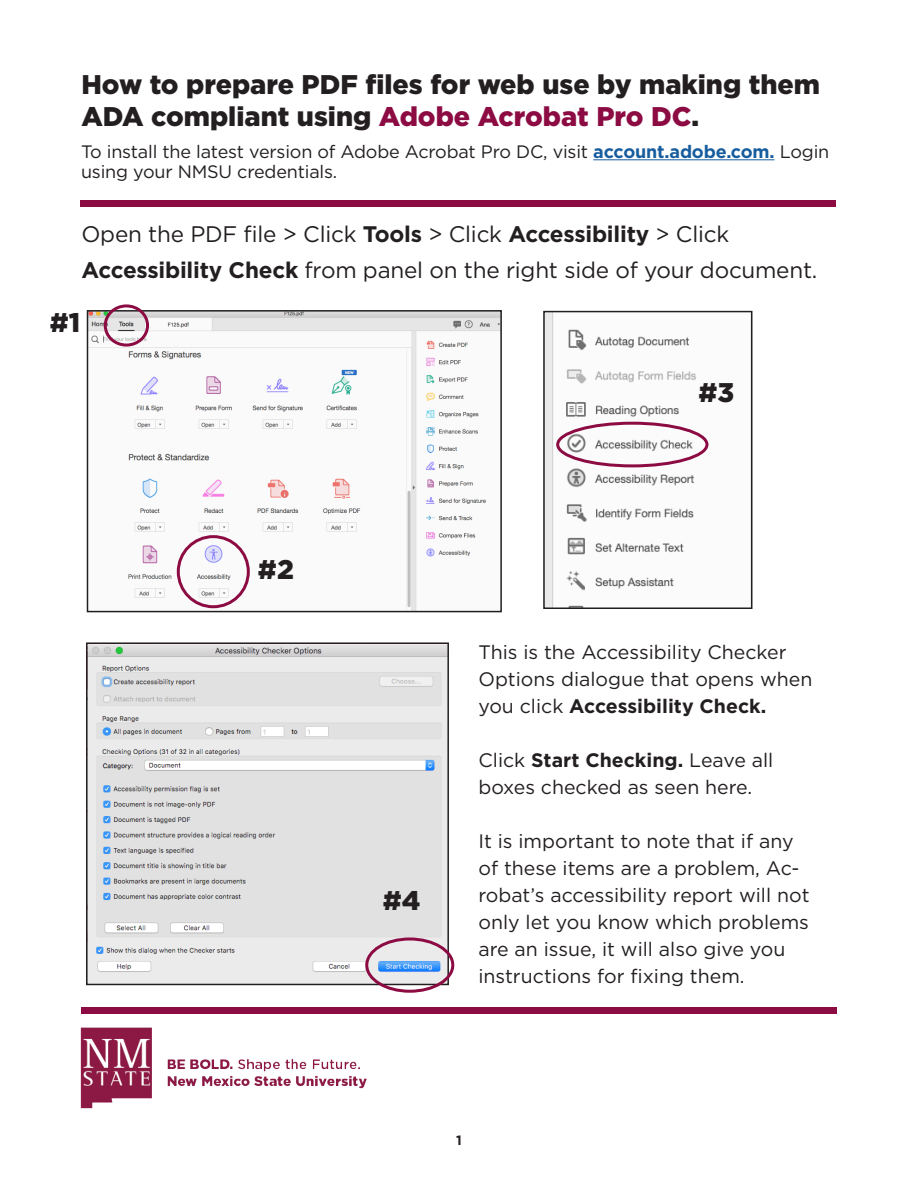
<style>
.page{position:relative;width:918px;height:1188px;background:#fff}
.page>*{position:absolute;margin:0;border:0;box-sizing:border-box;transform-origin:0 0}
.t1{font:900 27px/32.4px "Gotham";color:#231f20}
.t2{font:22.5px/36px "Gotham";letter-spacing:-.01em;color:#231f20}
.t3{font:19.5px/27px "Gotham";color:#231f20}
.t4{font:18px/19.5px "Gotham";letter-spacing:-.01em;color:#231f20}
.t5{font:700 13.5px "Gotham";color:#231f20}
.s1{color:#8c0b42}
.s2{font-weight:700;color:#175d9e}
.s3{font-weight:700}
</style>
<div class="page">
<div style="left:81px;top:200px;width:755px;height:7px;background:#8c0b42"></div>
<div style="left:81px;top:1008px;width:756px;height:6px;background:#8c0b42"></div>
<img style="left:546px;top:314px;width:163px;height:292px">
<div style="left:543px;top:311px;width:209px;height:298px;border:2px solid #231f20"></div>
<img style="left:89px;top:645px;width:357px;height:337px">
<div style="left:86px;top:642px;width:363px;height:343px;border:2px solid #231f20"></div>
<img style="left:90px;top:313px;width:409px;height:296px">
<div style="left:87px;top:310px;width:415px;height:302px;border:2px solid #231f20"></div>
<div style="left:177px;top:535px;width:73px;height:73px;border:3px solid #8c0b42;border-radius:50%"></div>
<div style="left:556px;top:422px;width:152px;height:45px;border:3px solid #8c0b42;border-radius:50%"></div>
<div style="left:104px;top:304px;width:45px;height:43px;border:3px solid #8c0b42;border-radius:50%"></div>
<div style="left:365px;top:938px;width:89px;height:55px;border:3px solid #8c0b42;border-radius:50%"></div>
<img style="left:80px;top:1007px;width:358px;height:102px">
<hr style="left:593px;top:159px;width:181px;height:1px;background:#175d9e">
<h1 class="t1" style="left:81px;top:68px;width:740px">How to prepare PDF files for web use by making them<br>ADA compliant using <span class="s1">Adobe Acrobat Pro DC</span>.</h1>
<p class="t4" style="left:81px;top:142px;width:750px">To install the latest version of Adobe Acrobat Pro DC, visit <span class="s2">account.adobe.com.</span> Login using your NMSU credentials.</p>
<p class="t2" style="left:81px;top:215px;width:737px">Open the PDF file &gt; Click <span class="s3">Tools</span> &gt; Click <span class="s3">Accessibility</span> &gt; Click<br><span class="s3">Accessibility Check</span> from panel on the right side of your document.</p>
<h1 class="t1" style="left:50px;top:306px;width:32px">#1</h1>
<h1 class="t1" style="left:258px;top:553px;width:37px">#2</h1>
<h1 class="t1" style="left:698px;top:376px;width:37px">#3</h1>
<h1 class="t1" style="left:383px;top:884px;width:39px">#4</h1>
<p class="t3" style="left:478px;top:638px;width:335px">This is the Accessibility Checker<br>Options dialogue that opens when you click <span class="s3">Accessibility Check.</span></p>
<p class="t3" style="left:478px;top:746px;width:296px">Click <span class="s3">Start Checking.</span> Leave all boxes checked as seen here.</p>
<p class="t3" style="left:478px;top:827px;width:333px">It is important to note that if any of these items are a problem, Ac&shy;robat’s accessibility report will not only let you know which problems are an issue, it will also give you instructions for fixing them.</p>
<p class="t5" style="left:456px;top:1131px;width:7px">1</p>
</div>
